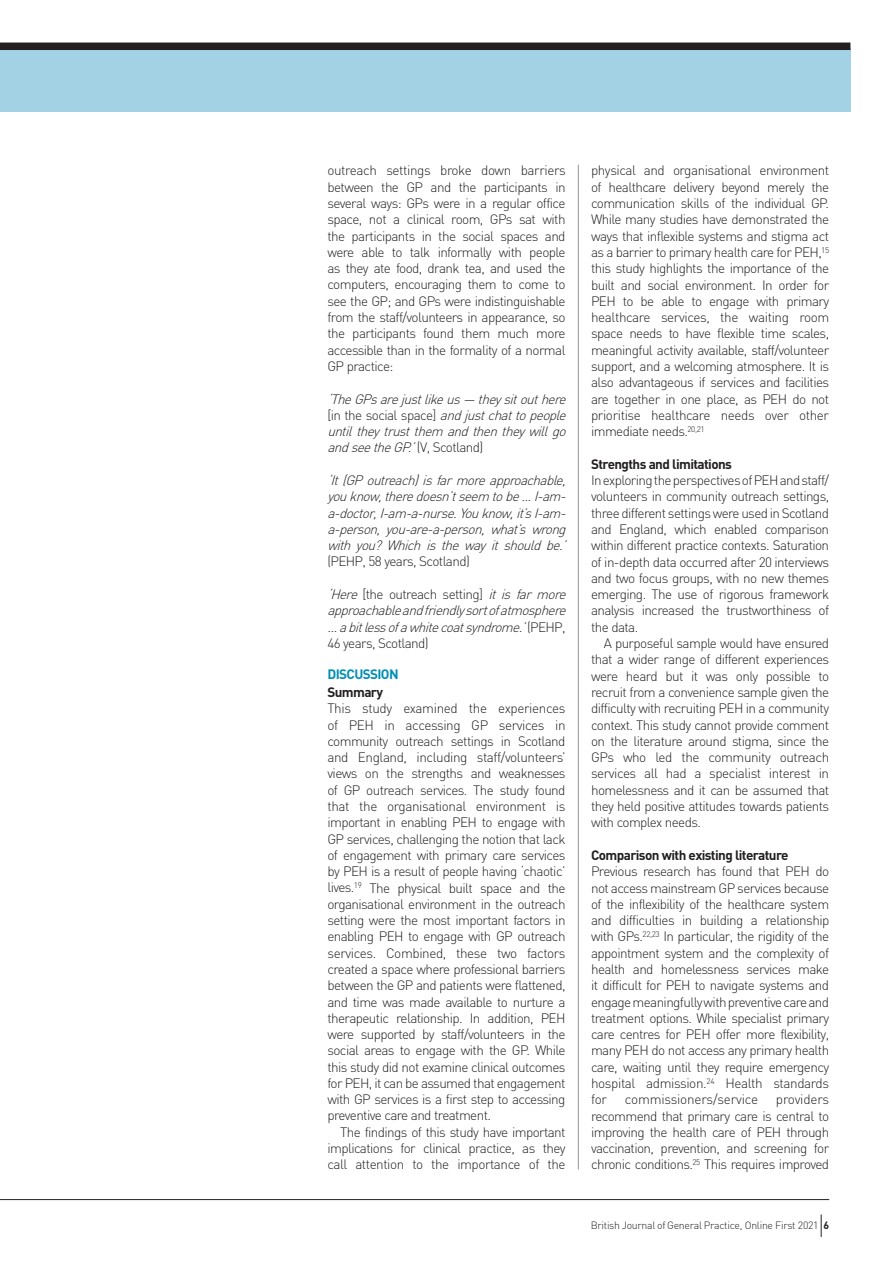
<style>
.page{position:relative;width:893px;height:1263px;background:#fff}
.page>*{position:absolute;margin:0;border:0;box-sizing:border-box;transform-origin:0 0}
.t1{font:300 13.5px/16.4px "DIN";letter-spacing:-.045em;color:#231f20;text-align:justify}
.t2{font:italic 300 13.5px/16.4px "DIN";color:#231f20;text-align:justify}
.t3{font:700 13.5px "DIN";letter-spacing:-.045em;color:#231f20}
.t4{font:300 13.5px "DIN";letter-spacing:-.015em;color:#231f20}
.t5{font:700 13.5px "DIN";letter-spacing:-.045em;color:#008fb3}
.t6{font:300 10.5px "DIN";letter-spacing:-.025em;color:#231f20}
.s1{font-style:normal}
.s2{font-weight:700}
</style>
<div class="page">
<div style="left:0;top:48px;width:850px;height:64px;background:#a2d2e3"></div>
<div style="left:0;top:43px;width:850px;height:7px;background:#231f20"></div>
<hr style="left:0;top:1199px;width:829px;height:1px;background:#231f20">
<svg style="left:821px;top:1214px;width:1px;height:23px"></svg>
<hr style="left:578px;top:165px;width:1px;height:1004px;background:#939598">
<p class="t1" style="left:327px;top:162px;width:240px">outreach settings broke down barriers between the GP and the participants in several ways: GPs were in a regular office space, not a clinical room, GPs sat with the participants in the social spaces and were able to talk informally with people as they ate food, drank tea, and used the computers, encouraging them to come to see the GP; and GPs were indistinguishable from the staff/volunteers in appearance, so the participants found them much more accessible than in the formality of a normal GP practice:</p>
<p class="t2" style="left:327px;top:390px;width:244px">‘TheGPsarejustlikeus— theysitouthere <span class="s1">[in the social space]</span> andjustchattopeople untiltheytrustthem andthentheywillgo andseetheGP.’<span class="s1">(V, Scotland)</span></p>
<p class="t2" style="left:327px;top:472px;width:244px">‘It(GPoutreach)isfarmoreapproachable, youknow,theredoesn’tseem tobe…I-am&shy;a-doctor,I-am-a-nurse.Youknow,it’sI-am&shy;a-person, you-are-a-person, what’s wrong with you? Which is the way it should be.’</p>
<p class="t1" style="left:327px;top:553px;width:144px">(PEHP, 58 years, Scotland)</p>
<p class="t2" style="left:327px;top:586px;width:244px;text-align:left">‘Here <span class="s1">[the outreach setting]</span> it is far more approachableandfriendlysortofatmosphere …abitlessofawhitecoatsyndrome.’<span class="s1">( P E H P , 46 years, Scotland)</span></p>
<p class="t5" style="left:327px;top:666px;width:73px">DISCUSSION</p>
<p class="t3" style="left:327px;top:683px;width:57px">Summary</p>
<p class="t1" style="left:327px;top:700px;width:240px">This study examined the experiences of PEH in accessing GP services in community outreach settings in Scotland and England, including staff/volunteers’ views on the strengths and weaknesses of GP outreach services. The study found that the organisational environment is important in enabling PEH to engage with GP services, challenging the notion that lack of engagement with primary care services by PEH is a result of people having ‘chaotic’ lives.<sup>19</sup> The physical built space and the organisational environment in the outreach setting were the most important factors in enabling PEH to engage with GP outreach services. Combined, these two factors created a space where professional barriers between the GP and patients were flattened, and time was made available to nurture a therapeutic relationship. In addition, PEH were supported by staff/volunteers in the social areas to engage with the GP. While this study did not examine clinical outcomes for PEH, it can be assumed that engagement with GP services is a first step to accessing preventive care and treatment.</p>
<p class="t1" style="left:327px;top:1123px;width:240px;text-indent:13px">The findings of this study have important implications for clinical practice, as they call attention to the importance of the</p>
<p class="t1" style="left:591px;top:162px;width:240px">physical and organisational environment of healthcare delivery beyond merely the communication skills of the individual GP.<br>While many studies have demonstrated the ways that inflexible systems and stigma act as a barrier to primary health care for PEH,<sup>15 </sup>this study highlights the importance of the built and social environment. In order for PEH to be able to engage with primary healthcare services, the waiting room space needs to have flexible time scales, meaningful activity available, staff/volunteer support, and a welcoming atmosphere. It is also advantageous if services and facilities are together in one place, as PEH do not prioritise healthcare needs over other immediate needs.<sup>20,21</sup></p>
<p class="t3" style="left:591px;top:455px;width:142px">Strengths and limitations</p>
<p class="t1" style="left:591px;top:472px;width:240px">In exploring the perspectives of PEH and staff/ volunteers in community outreach settings, three different settings were used in Scotland and England, which enabled comparison within different practice contexts. Saturation of in-depth data occurred after 20 interviews and two focus groups, with no new themes emerging. The use of rigorous framework analysis increased the trustworthiness of the data.</p>
<p class="t1" style="left:591px;top:635px;width:240px;text-indent:13px">A purposeful sample would have ensured that a wider range of different experiences were heard but it was only possible to recruit from a convenience sample given the difficulty with recruiting PEH in a community context. This study cannot provide comment on the literature around stigma, since the GPs who led the community outreach services all had a specialist interest in homelessness and it can be assumed that they held positive attitudes towards patients with complex needs.</p>
<p class="t3" style="left:591px;top:846px;width:199px">Comparison with existing literature</p>
<p class="t1" style="left:591px;top:863px;width:240px">Previous research has found that PEH do not access mainstream GP services because of the inflexibility of the healthcare system and difficulties in building a relationship with GPs.<sup>22,23</sup> In particular, the rigidity of the appointment system and the complexity of health and homelessness services make it difficult for PEH to navigate systems and engage meaningfully with preventive care and treatment options. While specialist primary care centres for PEH offer more flexibility, many PEH do not access any primary health care, waiting until they require emergency hospital admission.<sup>24</sup> Health standards for</p>
<p class="t4" style="left:625px;top:1091px;width:135px">commissioners/service</p>
<p class="t1" style="left:591px;top:1091px;width:240px;text-indent:185px">providers recommend that primary care is central to improving the health care of PEH through vaccination, prevention, and screening for chronic conditions.<sup>25</sup> This requires improved</p>
<p class="t6" style="left:591px;top:1219px;width:240px">British Journal of General Practice, Online First 2021 <span class="s2">6</span></p>
</div>
